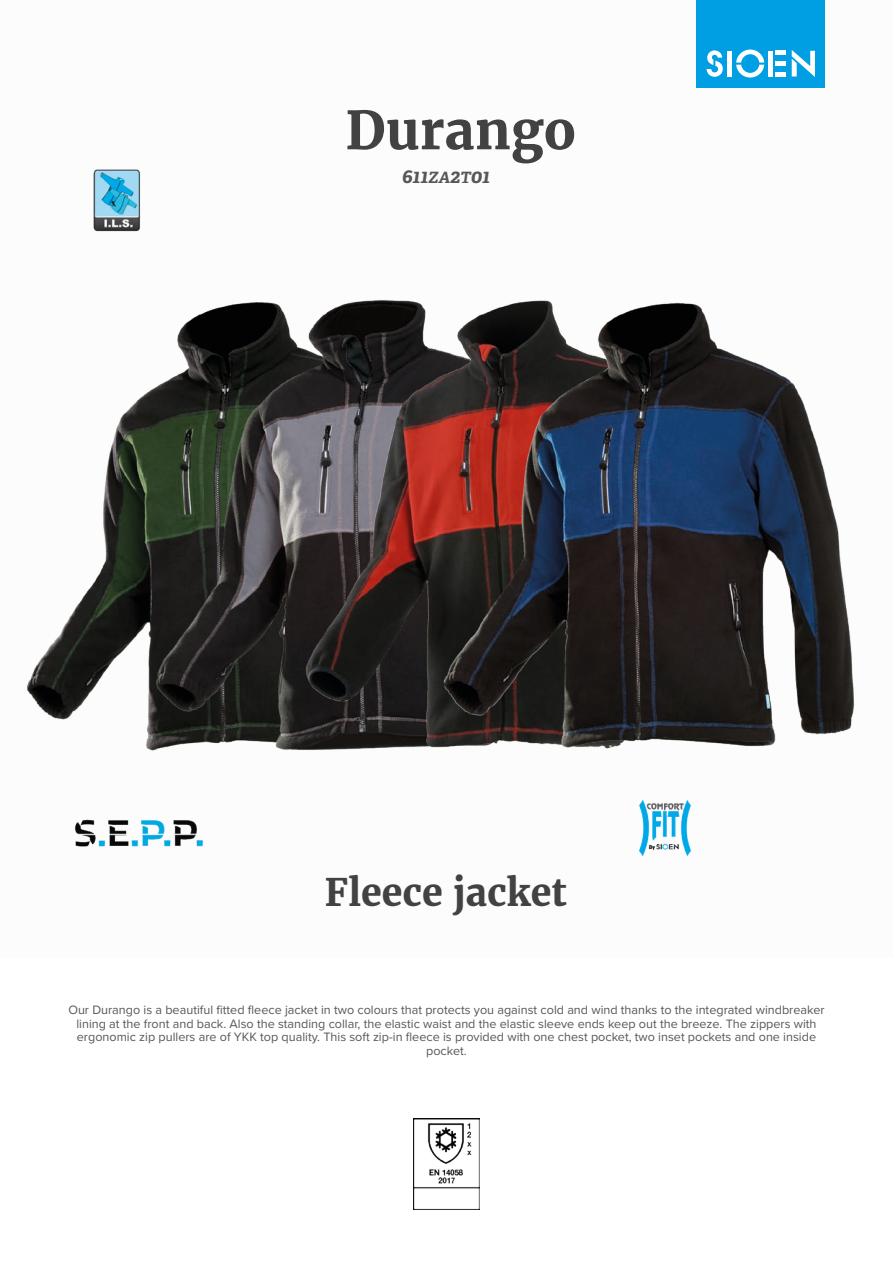
<style>
.page{position:relative;width:893px;height:1263px;background:#fff}
.page>*{position:absolute;margin:0;border:0;box-sizing:border-box;transform-origin:0 0}
.t1{font:700 52.5px "Merriweather";color:#424243}
.t2{font:700 37.5px "Merriweather";color:#424243}
.t3{font:italic 700 19.5px "Adelle";color:#575756}
.t4{font:12.6px/13.6px "Proxima Nova";color:#575756;text-align:center}
.s1{font-size:15.6px}
</style>
<div class="page">
<div style="left:697px;top:0;width:128px;height:88px;background:#009fe3"></div>
<svg style="left:707px;top:50px;width:16px;height:27px"></svg>
<svg style="left:736px;top:50px;width:28px;height:28px"></svg>
<div style="left:727px;top:51px;width:5px;height:26px;background:#fff"></div>
<div style="left:768px;top:51px;width:5px;height:26px;background:#fff"></div>
<div style="left:775px;top:72px;width:11px;height:5px;background:#fff"></div>
<div style="left:775px;top:61px;width:11px;height:5px;background:#fff"></div>
<hr style="left:775px;top:51px;width:11px;height:4px;background:#fff">
<svg style="left:792px;top:50px;width:23px;height:27px"></svg>
<img style="left:95px;top:169px;width:43px;height:1px">
<img style="left:413px;top:1118px;width:66px;height:92px">
<img style="left:27px;top:170px;width:109px;height:677px">
<img style="left:136px;top:170px;width:136px;height:677px">
<img style="left:272px;top:300px;width:136px;height:450px">
<img style="left:408px;top:300px;width:447px;height:557px">
<h1 class="t1" style="left:345px;top:95px;width:232px">Durango</h1>
<h3 class="t3" style="left:402px;top:164px;width:90px">611<span class="s1">ZA</span>2<span class="s1">T</span>01</h3>
<h2 class="t2" style="left:325px;top:867px;width:243px">Fleece jacket</h2>
<p class="t4" style="left:68px;top:1002px;width:758px">Our Durango is a beautiful fitted fleece jacket in two colours that protects you against cold and wind thanks to the integrated windbreaker lining at the front and back. Also the standing collar, the elastic waist and the elastic sleeve ends keep out the breeze. The zippers with ergonomic zip pullers are of YKK top quality. This soft zip-in fleece is provided with one chest pocket, two inset pockets and one inside pocket.</p>
</div>
